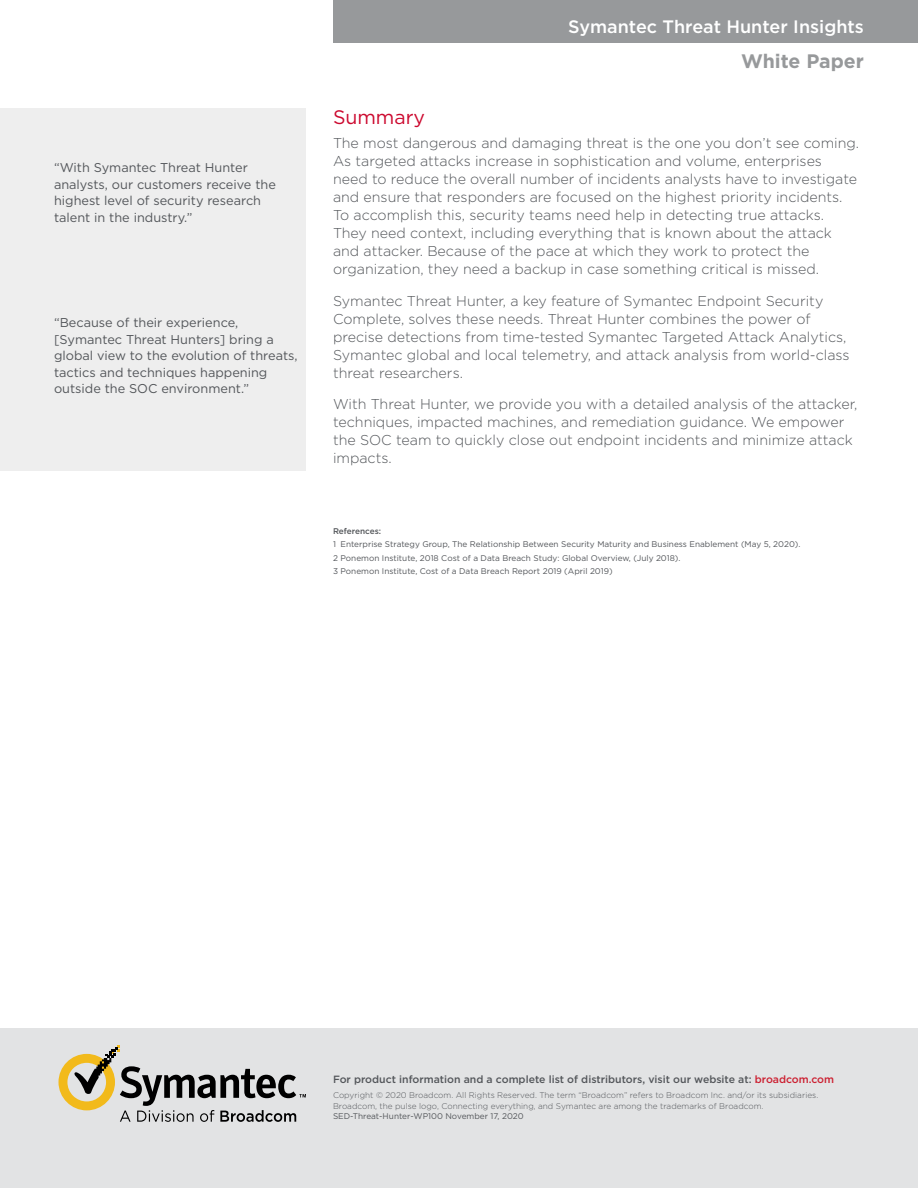
<style>
.page{position:relative;width:918px;height:1188px;background:#fff}
.page>*{position:absolute;margin:0;border:0;box-sizing:border-box;transform-origin:0 0}
.t1{font:700 19.5px "Gotham";color:#97999b}
.Body_Head{font:19.5px "Gotham";color:#cc092f}
.t2{font:500 18px "Gotham";color:#fff}
.Body_Text{font:300 14.25px/18px "Gotham";color:#53565a}
.Side_Bar_Body_Text{font:12.75px/16.5px "Gotham";color:#53565a}
.t3{font:500 10.5px "Gotham";color:#53565a}
.Notes{font:8.25px "Gotham";color:#53565a}
.t4{font:300 8.25px/10.5px "Gotham";color:#53565a}
.Notes-2{font:500 8.25px "Gotham";color:#53565a}
.s1{color:#cc2031}
</style>
<div class="page">
<div style="left:333px;top:0;width:585px;height:43px;background:#97999b"></div>
<div style="left:0;top:1028px;width:918px;height:160px;background:#e2e3e4"></div>
<svg style="left:58px;top:1045px;width:248px;height:77px"></svg>
<div style="left:0;top:108px;width:306px;height:363px;background:#eee"></div>
<p class="Side_Bar_Body_Text" style="left:54px;top:159px;width:223px">“With Symantec Threat Hunter analysts, our customers receive the highest level of security research talent in the industry.”</p>
<p class="Side_Bar_Body_Text" style="left:54px;top:314px;width:245px">“Because of their experience, [Symantec Threat Hunters] bring a global view to the evolution of threats, tactics and techniques happening outside the SOC environment.”</p>
<p class="t2" style="left:568px;top:15px;width:297px">Symantec Threat Hunter Insights</p>
<h1 class="t1" style="left:741px;top:48px;width:124px">White Paper</h1>
<p class="Body_Head" style="left:333px;top:104px;width:94px">Summary</p>
<p class="Body_Text" style="left:333px;top:134px;width:528px">The most dangerous and damaging threat is the one you don’t see coming.<br>As targeted attacks increase in sophistication and volume, enterprises need to reduce the overall number of incidents analysts have to investigate and ensure that responders are focused on the highest priority incidents.<br>To accomplish this, security teams need help in detecting true attacks.<br>They need context, including everything that is known about the attack and attacker. Because of the pace at which they work to protect the organization, they need a backup in case something critical is missed.</p>
<p class="Body_Text" style="left:333px;top:291px;width:518px">Symantec Threat Hunter, a key feature of Symantec Endpoint Security Complete, solves these needs. Threat Hunter combines the power of precise detections from time-tested Symantec Targeted Attack Analytics, Symantec global and local telemetry, and attack analysis from world-class threat researchers.</p>
<p class="Body_Text" style="left:333px;top:395px;width:526px">With Threat Hunter, we provide you with a detailed analysis of the attacker, techniques, impacted machines, and remediation guidance. We empower the SOC team to quickly close out endpoint incidents and minimize attack impacts.</p>
<p class="Notes-2" style="left:333px;top:525px;width:50px">References:</p>
<p class="Notes" style="left:333px;top:539px;width:469px">1 Enterprise Strategy Group, The Relationship Between Security Maturity and Business Enablement (May 5, 2020).</p>
<p class="Notes" style="left:333px;top:552px;width:349px">2 Ponemon Institute, 2018 Cost of a Data Breach Study: Global Overview, (July 2018).</p>
<p class="Notes" style="left:333px;top:566px;width:281px">3 Ponemon Institute, Cost of a Data Breach Report 2019 (April 2019)</p>
<p class="t3" style="left:333px;top:1073px;width:503px">For product information and a complete list of distributors, visit our website at: <span class="s1">broadcom.com</span></p>
<p class="t4" style="left:333px;top:1090px;width:487px">Copyright © 2020 Broadcom. All Rights Reserved. The term “Broadcom” refers to Broadcom Inc. and/or its subsidiaries.<br>Broadcom, the pulse logo, Connecting everything, and Symantec are among the trademarks of Broadcom.</p>
<p class="Notes" style="left:333px;top:1111px;width:192px">SED-Threat-Hunter-WP100 November 17, 2020</p>
</div>
